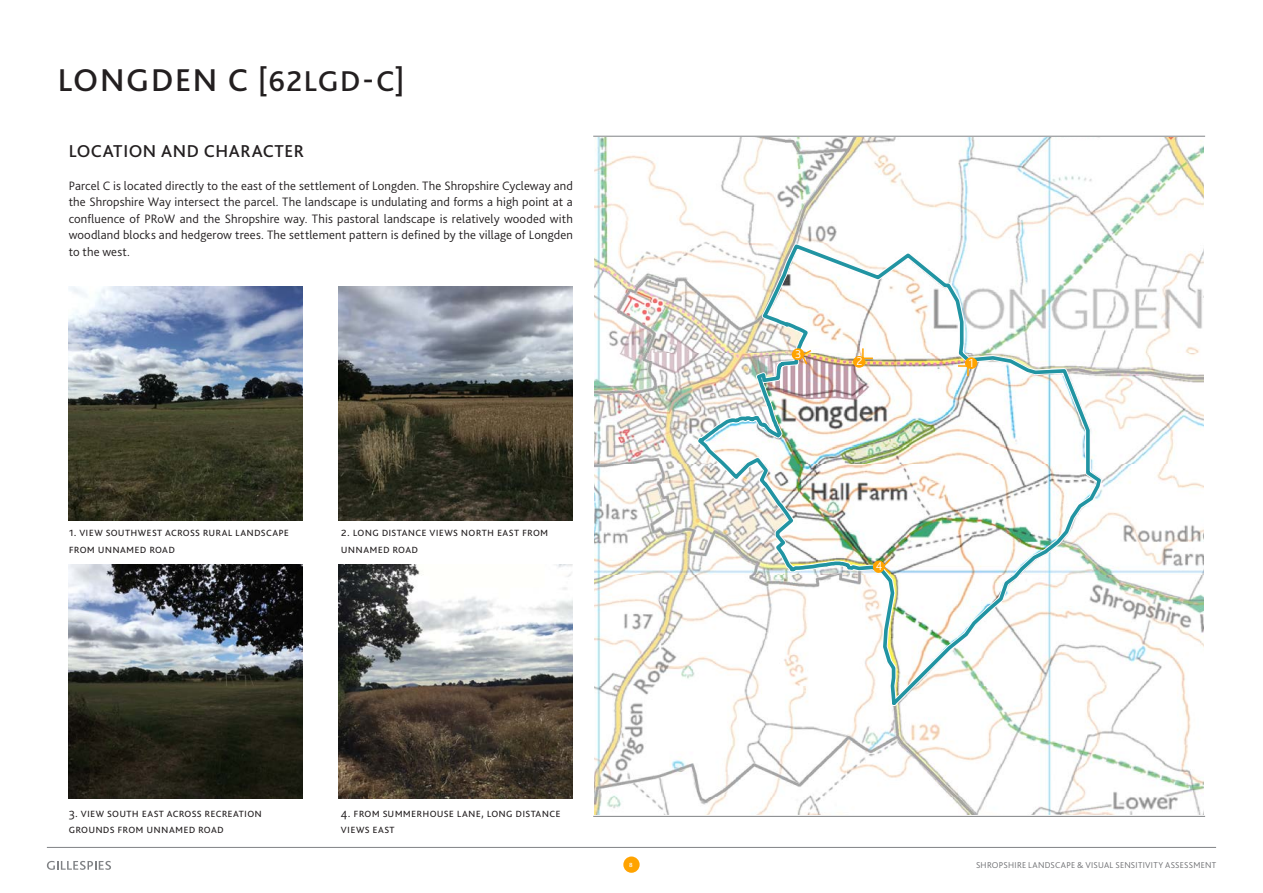
<style>
.page{position:relative;width:1263px;height:893px;background:#fff}
.page>*{position:absolute;margin:0;border:0;box-sizing:border-box;transform-origin:0 0}
.t1{font:500 30px "Bliss 2";letter-spacing:.045em;color:#231f20}
.t2{font:500 18px "Bliss 2";letter-spacing:.03em;color:#231f20}
.Body_Copy{font:300 12.75px/16.5px "Bliss 2";letter-spacing:.02em;color:#231f20}
.t3{font:300 12px "Bliss 2";color:#fff}
.t4{font:300 8.85px "Bliss 2";letter-spacing:.025em;color:#6c6d70}
.t5{font:500 6.3px "Bliss 2";color:#fff}
.s1{font-size:33px}
</style>
<div class="page">
<div style="left:623px;top:856px;width:17px;height:17px;background:#ffa300;border-radius:50%"></div>
<hr style="left:47px;top:847px;width:1169px;height:1px;background:#808285">
<svg style="left:47px;top:861px;width:64px;height:9px"></svg>
<hr style="left:593px;top:816px;width:612px;height:1px;background:#808285">
<hr style="left:593px;top:136px;width:612px;height:1px;background:#808285">
<svg style="left:595px;top:138px;width:608px;height:677px"></svg>
<img style="left:339px;top:565px;width:234px;height:233px">
<img style="left:68px;top:565px;width:234px;height:233px">
<img style="left:339px;top:287px;width:234px;height:233px">
<img style="left:68px;top:287px;width:234px;height:233px">
<svg style="left:791px;top:347px;width:22px;height:19px"></svg>
<svg style="left:872px;top:557px;width:21px;height:19px"></svg>
<div style="left:965px;top:357px;width:12px;height:12px;background:#ffa300;border-radius:50%"></div>
<svg style="left:956px;top:364px;width:13px;height:13px"></svg>
<div style="left:853px;top:356px;width:12px;height:12px;background:#ffa300;border-radius:50%"></div>
<svg style="left:861px;top:347px;width:13px;height:13px"></svg>
<p class="t1" style="left:58px;top:62px;width:348px"><span class="s1">LONGDEN C</span> [62LGD-C]</p>
<p class="t2" style="left:69px;top:140px;width:237px">LOCATION AND CHARACTER</p>
<p class="Body_Copy" style="left:69px;top:177px;width:506px;text-align:justify">Parcel C is located directly to the east of the settlement of Longden. The Shropshire Cycleway and the Shropshire Way intersect the parcel. The landscape is undulating and forms a high point at a confluence of PRoW and the Shropshire way. This pastoral landscape is relatively wooded with woodland blocks and hedgerow trees. The settlement pattern is defined by the village of Longden to the west.</p>
<p class="Body_Copy" style="left:69px;top:524px;width:222px">1. View southwest across rural landscape from Unnamed Road</p>
<p class="Body_Copy" style="left:341px;top:524px;width:209px">2. Long distance views north east from<br>Unnamed Road</p>
<p class="t3" style="left:795px;top:347px;width:8px">3</p>
<p class="t3" style="left:856px;top:354px;width:8px">2</p>
<p class="t3" style="left:969px;top:355px;width:6px">1</p>
<p class="t3" style="left:876px;top:558px;width:8px">4</p>
<p class="Body_Copy" style="left:69px;top:804px;width:195px">3. View south east across recreation grounds from Unnamed Road</p>
<p class="Body_Copy" style="left:341px;top:804px;width:221px">4. From Summerhouse Lane, long distance views east</p>
<p class="t5" style="left:629px;top:861px;width:5px">8</p>
<p class="t4" style="left:976px;top:859px;width:242px">SHROPSHIRE LANDSCAPE &amp; VISUAL SENSITIVITY ASSESSMENT</p>
</div>
